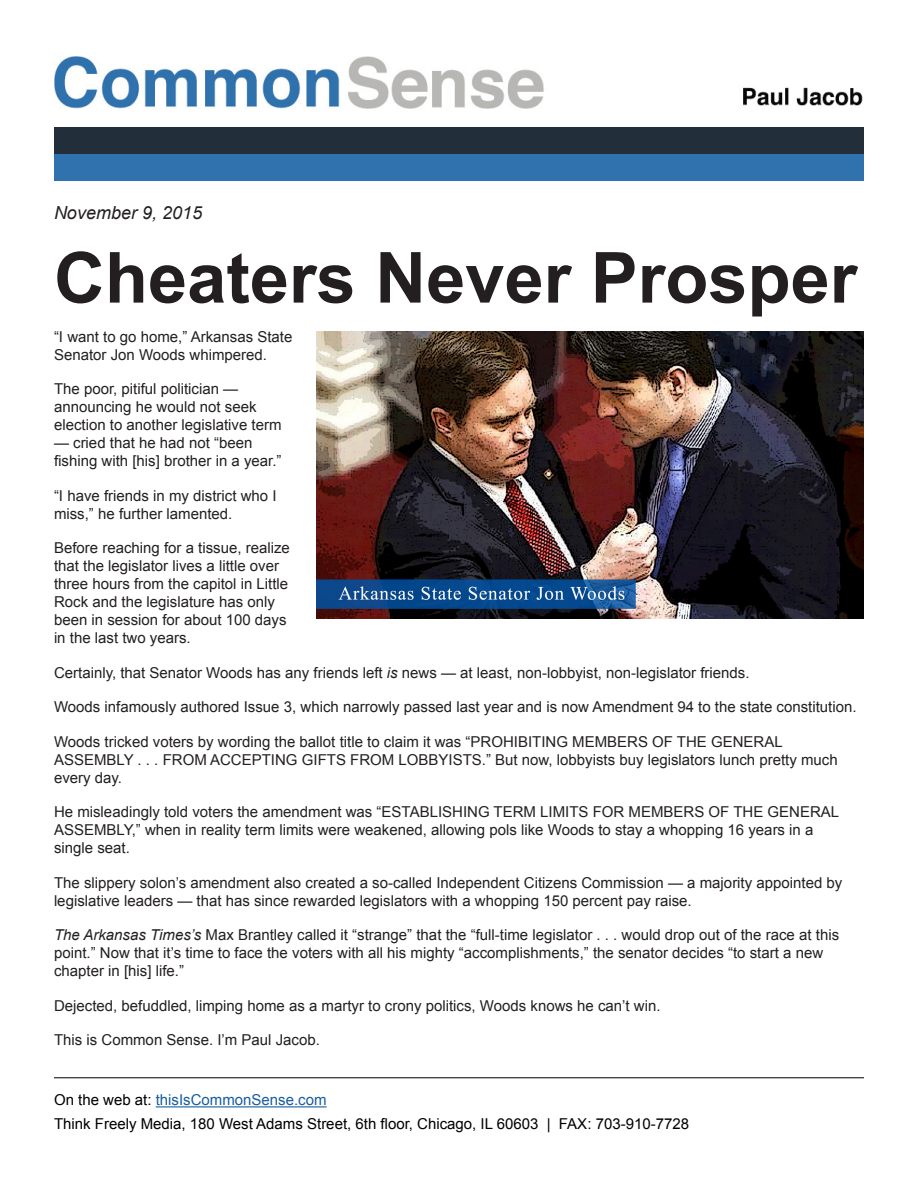
<style>
.page{position:relative;width:918px;height:1188px;background:#fff}
.page>*{position:absolute;margin:0;border:0;box-sizing:border-box;transform-origin:0 0}
.t1{font:700 70.5px "Arial";color:#231f20}
.t2{font:italic 18px "Arial";color:#231f20}
.t3{font:15px/18px "Arial";color:#231f20}
.t4{font:15px "Arial";color:#000}
.t5{font:15px "Arial";color:#175d9e}
.s1{font-style:italic}
.s2{color:#000}
</style>
<div class="page">
<img style="left:54px;top:56px;width:809px;height:53px">
<hr style="left:156px;top:1106px;width:171px;height:1px;background:#175d9e">
<img style="left:317px;top:331px;width:547px;height:287px">
<div style="left:54px;top:127px;width:810px;height:27px;background:#222e3a"></div>
<div style="left:54px;top:154px;width:810px;height:27px;background:#2f72ad"></div>
<hr style="left:54px;top:1078px;width:810px;height:1px;background:#000">
<p class="t2" style="left:54px;top:201px;width:150px">November 9, 2015</p>
<p class="t1" style="left:54px;top:228px;width:805px">Cheaters Never Prosper</p>
<p class="t3" style="left:54px;top:327px;width:240px">“I want to go home,” Arkansas State<br>Senator Jon Woods whimpered.</p>
<p class="t3" style="left:54px;top:380px;width:229px">The poor, pitiful politician — announcing he would not seek election to another legislative term</p>
<p class="t3" style="left:54px;top:434px;width:229px">— cried that he had not “been fishing with [his] brother in a year.”</p>
<p class="t3" style="left:54px;top:486px;width:224px">“I have friends in my district who I miss,” he further lamented.</p>
<p class="t3" style="left:54px;top:539px;width:237px">Before reaching for a tissue, realize that the legislator lives a little over three hours from the capitol in Little Rock and the legislature has only been in session for about 100 days in the last two years.</p>
<p class="t3" style="left:54px;top:663px;width:697px">Certainly, that Senator Woods has any friends left <span class="s1">is</span> news — at least, non-lobbyist, non-legislator friends.</p>
<p class="t3" style="left:54px;top:698px;width:804px">Woods infamously authored Issue 3, which narrowly passed last year and is now Amendment 94 to the state constitution.</p>
<p class="t3" style="left:54px;top:732px;width:785px">Woods tricked voters by wording the ballot title to claim it was “PROHIBITING MEMBERS OF THE GENERAL<br>ASSEMBLY . . . FROM ACCEPTING GIFTS FROM LOBBYISTS.” But now, lobbyists buy legislators lunch pretty much every day.</p>
<p class="t3" style="left:54px;top:803px;width:787px">He misleadingly told voters the amendment was “ESTABLISHING TERM LIMITS FOR MEMBERS OF THE GENERAL<br>ASSEMBLY,” when in reality term limits were weakened, allowing pols like Woods to stay a whopping 16 years in a single seat.</p>
<p class="t3" style="left:54px;top:873px;width:790px">The slippery solon’s amendment also created a so-called Independent Citizens Commission — a majority appointed by legislative leaders — that has since rewarded legislators with a whopping 150 percent pay raise.</p>
<p class="t3" style="left:54px;top:926px;width:787px"><span class="s1">The Arkansas Times’s</span> Max Brantley called it “strange” that the “full-time legislator . . . would drop out of the race at this point.” Now that it’s time to face the voters with all his mighty “accomplishments,” the senator decides “to start a new chapter in [his] life.”</p>
<p class="t3" style="left:54px;top:996px;width:608px">Dejected, befuddled, limping home as a martyr to crony politics, Woods knows he can’t win.</p>
<p class="t3" style="left:54px;top:1031px;width:267px">This is Common Sense. I’m Paul Jacob.</p>
<p class="t5" style="left:54px;top:1090px;width:274px"><span class="s2">On the web at:</span> thisIsCommonSense.com</p>
<p class="t4" style="left:54px;top:1114px;width:637px">Think Freely Media, 180 West Adams Street, 6th floor, Chicago, IL 60603 | FAX: 703-910-7728</p>
</div>
